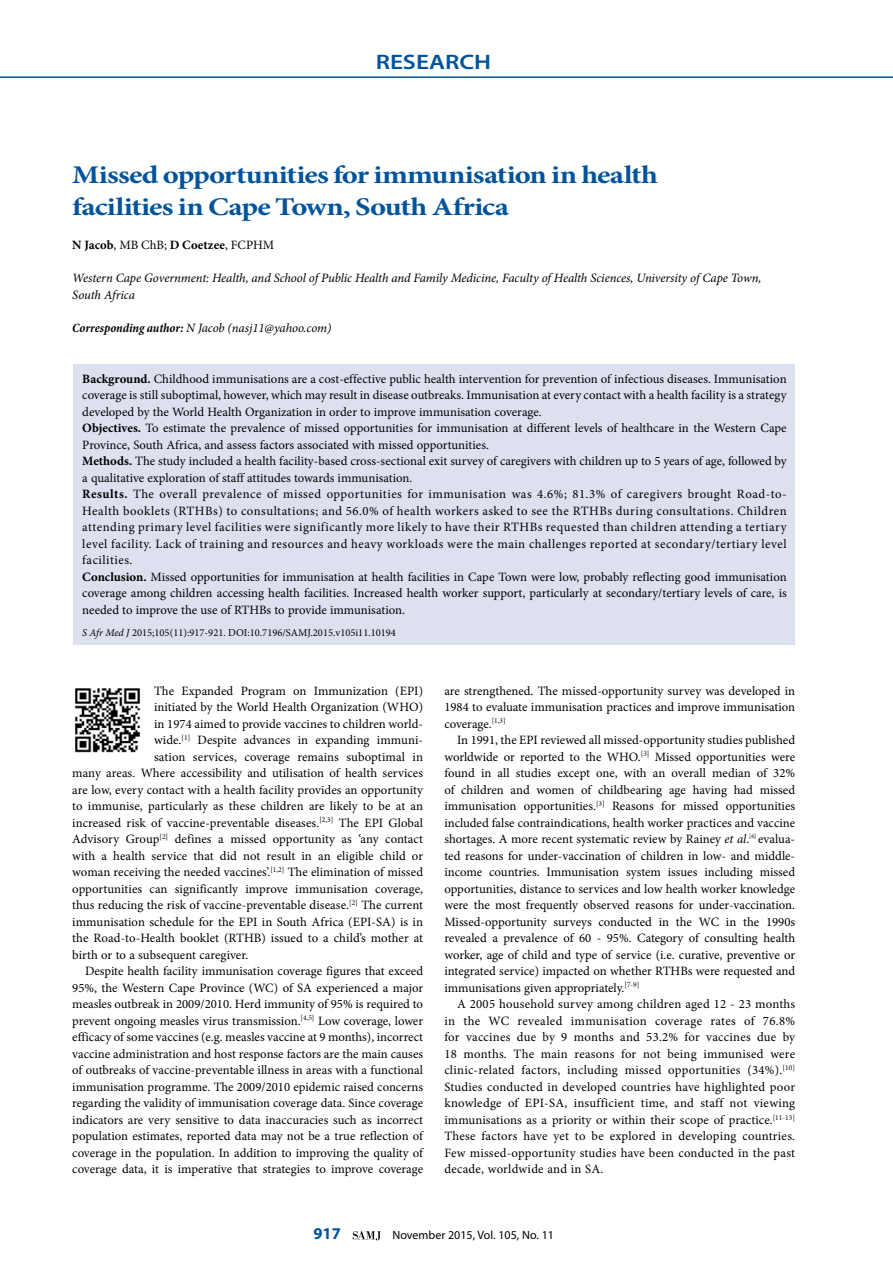
<style>
.page{position:relative;width:893px;height:1263px;background:#fff}
.page>*{position:absolute;margin:0;border:0;box-sizing:border-box;transform-origin:0 0}
.t1{font:700 25.5px/31.5px "Minion Pro";letter-spacing:-.025em;color:#00539b;scale:1.2 1}
.t2{font:600 21px "Myriad Pro";color:#00539b;scale:1.2 1}
.t3{font:700 16.5px "Myriad Pro";color:#00539b}
.t4{font:12.75px/16.5px "Minion Pro";color:#000;text-align:justify}
.t5{font:italic 12.75px/16.5px "Minion Pro";letter-spacing:-.01em;color:#000}
.t6{font:700 12.75px "Minion Pro";letter-spacing:.005em;color:#000}
.t7{font:12px "Myriad Pro";color:#000}
.t8{font:10.5px "Minion Pro";color:#000}
.s1{font-weight:400}
.s2{font-weight:700;font-stretch:condensed}
.s3{font-weight:700}
.s4{font-style:italic}
</style>
<div class="page">
<hr style="left:0;top:76px;width:893px;height:2px;background:#00539b">
<svg style="left:353px;top:1231px;width:28px;height:9px"></svg>
<div style="left:74px;top:365px;width:721px;height:280px;background:#dde1ef"></div>
<img style="left:75px;top:688px;width:65px;height:65px">
<h2 class="t2" style="left:376px;top:48px;width:98px">RESEARCH</h2>
<h1 class="t1" style="left:72px;top:159px;width:490px">Missed opportunities for immunisation in health facilities in Cape Town, South Africa</h1>
<p class="t6" style="left:72px;top:236px;width:204px">N Jacob<span class="s1">, MB ChB;</span> D Coetzee<span class="s1">, FCPHM</span></p>
<p class="t5" style="left:72px;top:270px;width:691px">Western Cape Government: Health, and School of Public Health and Family Medicine, Faculty of Health Sciences, University of Cape Town,<br>South Africa</p>
<p class="t5" style="left:72px;top:319px;width:261px"><span class="s2">Corresponding author:</span> N Jacob (nasj11@yahoo.com)</p>
<p class="t4" style="left:82px;top:370px;width:706px;text-align:left"><span class="s3">Background.</span> Childhood immunisations are a cost-effective public health intervention for prevention of infectious diseases. Immunisation coverage is still suboptimal, however, which may result in disease outbreaks. Immunisation at every contact with a health facility is a strategy developed by the World Health Organization in order to improve immunisation coverage.<br><span class="s3">Objectives.</span> To estimate the prevalence of missed opportunities for immunisation at different levels of healthcare in the Western Cape Province, South Africa, and assess factors associated with missed opportunities.<br><span class="s3">Methods.</span> The study included a health facility-based cross-sectional exit survey of caregivers with children up to 5 years of age, followed by a qualitative exploration of staff attitudes towards immunisation.<br><span class="s3">Results.</span> The overall prevalence of missed opportunities for immunisation was 4.6%; 81.3% of caregivers brought Road-to-Health booklets (RTHBs) to consultations; and 56.0% of health workers asked to see the RTHBs during consultations. Children attending primary level facilities were significantly more likely to have their RTHBs requested than children attending a tertiary level facility. Lack of training and resources and heavy workloads were the main challenges reported at secondary/tertiary level facilities.<br><span class="s3">Conclusion.</span> Missed opportunities for immunisation at health facilities in Cape Town were low, probably reflecting good immunisation coverage among children accessing health facilities. Increased health worker support, particularly at secondary/tertiary levels of care, is needed to improve the use of RTHBs to provide immunisation.</p>
<p class="t8" style="left:82px;top:626px;width:315px"><span class="s4">S Afr Med J</span> 2015;105(11):917-921. DOI:10.7196/SAMJ.2015.v105i11.10194</p>
<p class="t4" style="left:154px;top:682px;width:271px">The Expanded Program on Immunization (EPI)</p>
<p class="t4" style="left:154px;top:699px;width:271px">initiated by the World Health Organization (WHO)</p>
<p class="t4" style="left:154px;top:715px;width:271px">in 1974 aimed to provide vaccines to children world-</p>
<p class="t4" style="left:154px;top:732px;width:271px">wide.<sup>[1]</sup> Despite advances in expanding immuni-</p>
<p class="t4" style="left:154px;top:748px;width:271px">sation services, coverage remains suboptimal in</p>
<p class="t4" style="left:72px;top:765px;width:352px">many areas. Where accessibility and utilisation of health services</p>
<p class="t4" style="left:72px;top:781px;width:352px">are low, every contact with a health facility provides an opportunity</p>
<p class="t4" style="left:72px;top:798px;width:352px">to immunise, particularly as these children are likely to be at an</p>
<p class="t4" style="left:72px;top:814px;width:352px">increased risk of vaccine-preventable diseases.<sup>[2,3]</sup> The EPI Global</p>
<p class="t4" style="left:72px;top:831px;width:352px">Advisory Group<sup>[2]</sup> defines a missed opportunity as ‘any contact</p>
<p class="t4" style="left:72px;top:847px;width:352px">with a health service that did not result in an eligible child or</p>
<p class="t4" style="left:72px;top:864px;width:352px">woman receiving the needed vaccines’.<sup>[1,2]</sup> The elimination of missed</p>
<p class="t4" style="left:72px;top:880px;width:352px">opportunities can significantly improve immunisation coverage,</p>
<p class="t4" style="left:72px;top:897px;width:352px">thus reducing the risk of vaccine-preventable disease.<sup>[2]</sup> The current</p>
<p class="t4" style="left:72px;top:913px;width:352px">immunisation schedule for the EPI in South Africa (EPI-SA) is in</p>
<p class="t4" style="left:72px;top:930px;width:352px">the Road-to-Health booklet (RTHB) issued to a child’s mother at</p>
<p class="t4" style="left:72px;top:946px;width:178px">birth or to a subsequent caregiver.</p>
<p class="t4" style="left:85px;top:963px;width:340px">Despite health facility immunisation coverage figures that exceed</p>
<p class="t4" style="left:72px;top:979px;width:352px">95%, the Western Cape Province (WC) of SA experienced a major</p>
<p class="t4" style="left:72px;top:996px;width:352px">measles outbreak in 2009/2010. Herd immunity of 95% is required to</p>
<p class="t4" style="left:72px;top:1012px;width:352px">prevent ongoing measles virus transmission.<sup>[4,5]</sup> Low coverage, lower</p>
<p class="t4" style="left:72px;top:1029px;width:352px">efficacy of some vaccines (e.g. measles vaccine at 9 months), incorrect</p>
<p class="t4" style="left:72px;top:1045px;width:352px">vaccine administration and host response factors are the main causes</p>
<p class="t4" style="left:72px;top:1062px;width:352px">of outbreaks of vaccine-preventable illness in areas with a functional</p>
<p class="t4" style="left:72px;top:1078px;width:352px">immunisation programme. The 2009/2010 epidemic raised concerns</p>
<p class="t4" style="left:72px;top:1095px;width:352px">regarding the validity of immunisation coverage data. Since coverage</p>
<p class="t4" style="left:72px;top:1111px;width:352px">indicators are very sensitive to data inaccuracies such as incorrect</p>
<p class="t4" style="left:72px;top:1128px;width:352px">population estimates, reported data may not be a true reflection of</p>
<p class="t4" style="left:72px;top:1144px;width:352px">coverage in the population. In addition to improving the quality of</p>
<p class="t4" style="left:72px;top:1161px;width:352px">coverage data, it is imperative that strategies to improve coverage</p>
<p class="t4" style="left:444px;top:682px;width:352px">are strengthened. The missed-opportunity survey was developed in 1984 to evaluate immunisation practices and improve immunisation coverage.<sup>[1,3]</sup></p>
<p class="t4" style="left:444px;top:732px;width:352px;text-indent:13px">In 1991, the EPI reviewed all missed-opportunity studies published worldwide or reported to the WHO.<sup>[3]</sup> Missed opportunities were found in all studies except one, with an overall median of 32% of children and women of childbearing age having had missed immunisation opportunities.<sup>[3]</sup> Reasons for missed opportunities included false contraindications, health worker practices and vaccine shortages. A more recent systematic review by Rainey <span class="s4">et al</span>.<sup>[6]</sup> evalua&shy;ted reasons for under-vaccination of children in low- and middle&shy;income countries. Immunisation system issues including missed opportunities, distance to services and low health worker knowledge were the most frequently observed reasons for under-vaccination.<br>Missed-opportunity surveys conducted in the WC in the 1990s revealed a prevalence of 60 - 95%. Category of consulting health worker, age of child and type of service (i.e. curative, preventive or integrated service) impacted on whether RTHBs were requested and immunisations given appropriately.<sup>[7-9]</sup></p>
<p class="t4" style="left:444px;top:996px;width:352px;text-indent:13px">A 2005 household survey among children aged 12 - 23 months in the WC revealed immunisation coverage rates of 76.8% for vaccines due by 9 months and 53.2% for vaccines due by 18 months. The main reasons for not being immunised were clinic-related factors, including missed opportunities (34%).<sup>[10] </sup>Studies conducted in developed countries have highlighted poor knowledge of EPI-SA, insufficient time, and staff not viewing immunisations as a priority or within their scope of practice.<sup>[11-13] </sup>These factors have yet to be explored in developing countries.<br>Few missed-opportunity studies have been conducted in the past decade, worldwide and in SA.</p>
<p class="t3" style="left:313px;top:1223px;width:29px">917</p>
<p class="t7" style="left:392px;top:1228px;width:163px">November 2015, Vol. 105, No. 11</p>
</div>
